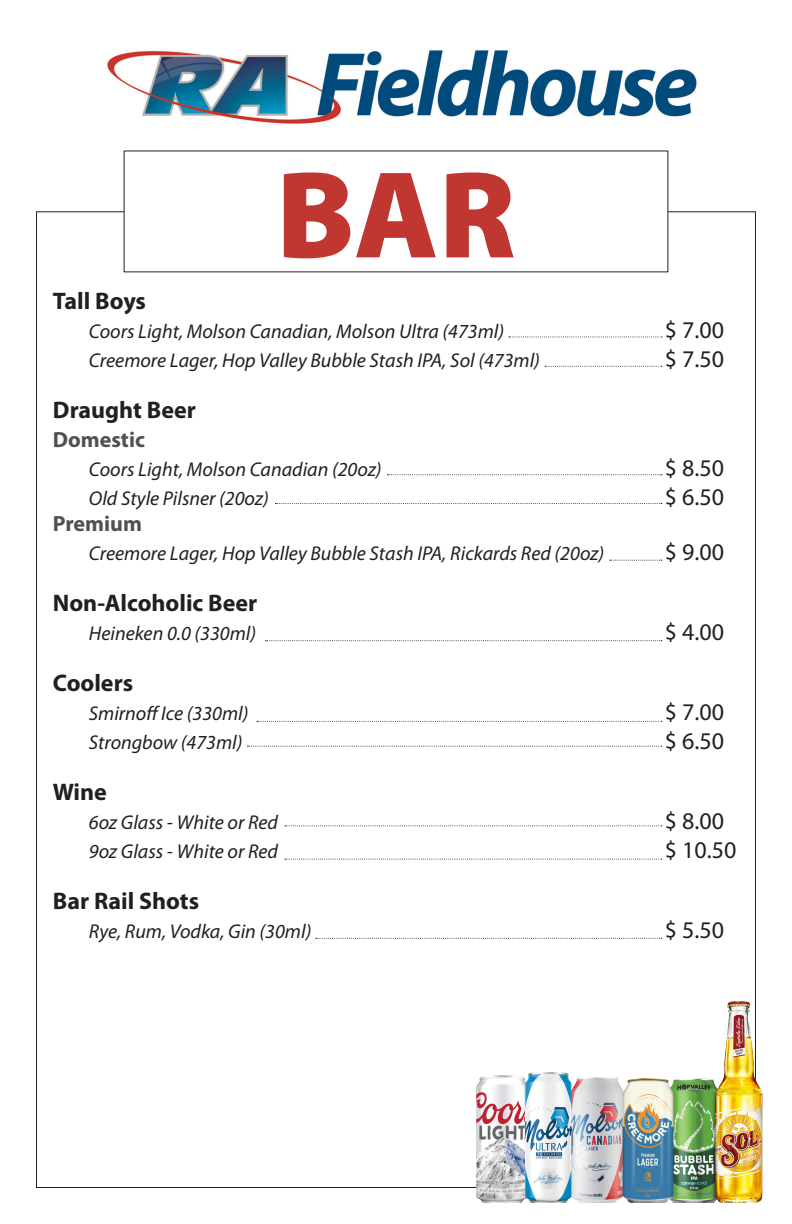
<style>
.page{position:relative;width:792px;height:1224px;background:#fff}
.page>*{position:absolute;margin:0;border:0;box-sizing:border-box;transform-origin:0 0}
.t1{font:900 125px "Myriad Pro";color:#c03631}
.t2{font:700 24px "Myriad Pro";color:#231f20}
.t3{font:24px "Myriad Pro";color:#231f20}
.t4{font:700 22px "Myriad Pro";color:#4d5150}
.t5{font:italic 20px "Myriad Pro";color:#231f20}
</style>
<div class="page">
<img style="left:107px;top:49px;width:590px;height:75px">
<img style="left:473px;top:996px;width:290px;height:206px">
<svg style="left:509px;top:336px;width:153px;height:1px"></svg>
<svg style="left:545px;top:366px;width:117px;height:1px"></svg>
<svg style="left:388px;top:474px;width:274px;height:1px"></svg>
<svg style="left:276px;top:503px;width:386px;height:1px"></svg>
<svg style="left:610px;top:560px;width:52px;height:1px"></svg>
<svg style="left:265px;top:640px;width:397px;height:1px"></svg>
<svg style="left:257px;top:721px;width:405px;height:1px"></svg>
<svg style="left:247px;top:746px;width:415px;height:1px"></svg>
<svg style="left:285px;top:825px;width:377px;height:1px"></svg>
<svg style="left:285px;top:859px;width:377px;height:1px"></svg>
<svg style="left:316px;top:938px;width:346px;height:1px"></svg>
<h1 class="t1" style="left:276px;top:144px;width:241px">BAR</h1>
<p class="t2" style="left:53px;top:288px;width:95px">Tall Boys</p>
<p class="t5" style="left:89px;top:321px;width:417px">Coors Light, Molson Canadian, Molson Ultra (473ml)</p>
<p class="t3" style="left:665px;top:317px;width:61px">$ 7.00</p>
<p class="t5" style="left:89px;top:349px;width:453px">Creemore Lager, Hop Valley Bubble Stash IPA, Sol (473ml)</p>
<p class="t3" style="left:665px;top:346px;width:61px">$ 7.50</p>
<p class="t2" style="left:53px;top:397px;width:145px">Draught Beer</p>
<p class="t4" style="left:53px;top:427px;width:94px">Domestic</p>
<p class="t5" style="left:89px;top:458px;width:294px">Coors Light, Molson Canadian (20oz)</p>
<p class="t3" style="left:665px;top:455px;width:61px">$ 8.50</p>
<p class="t5" style="left:89px;top:487px;width:182px">Old Style Pilsner (20oz)</p>
<p class="t3" style="left:665px;top:483px;width:61px">$ 6.50</p>
<p class="t4" style="left:53px;top:511px;width:91px">Premium</p>
<p class="t5" style="left:89px;top:542px;width:517px">Creemore Lager, Hop Valley Bubble Stash IPA, Rickards Red (20oz)</p>
<p class="t3" style="left:665px;top:539px;width:61px">$ 9.00</p>
<p class="t2" style="left:53px;top:590px;width:206px">Non-Alcoholic Beer</p>
<p class="t5" style="left:89px;top:622px;width:169px">Heineken 0.0 (330ml)</p>
<p class="t3" style="left:665px;top:619px;width:61px">$ 4.00</p>
<p class="t2" style="left:53px;top:670px;width:82px">Coolers</p>
<p class="t5" style="left:89px;top:702px;width:161px">Smirnoff Ice (330ml)</p>
<p class="t3" style="left:665px;top:699px;width:61px">$ 7.00</p>
<p class="t5" style="left:89px;top:731px;width:155px">Strongbow (473ml)</p>
<p class="t3" style="left:665px;top:728px;width:61px">$ 6.50</p>
<p class="t2" style="left:53px;top:779px;width:55px">Wine</p>
<p class="t5" style="left:89px;top:811px;width:191px">6oz Glass - White or Red</p>
<p class="t3" style="left:665px;top:808px;width:61px">$ 8.00</p>
<p class="t5" style="left:89px;top:840px;width:191px">9oz Glass - White or Red</p>
<p class="t3" style="left:665px;top:836px;width:73px">$ 10.50</p>
<p class="t2" style="left:53px;top:887px;width:148px">Bar Rail Shots</p>
<p class="t5" style="left:89px;top:920px;width:224px">Rye, Rum, Vodka, Gin (30ml)</p>
<p class="t3" style="left:665px;top:917px;width:61px">$ 5.50</p>
</div>
